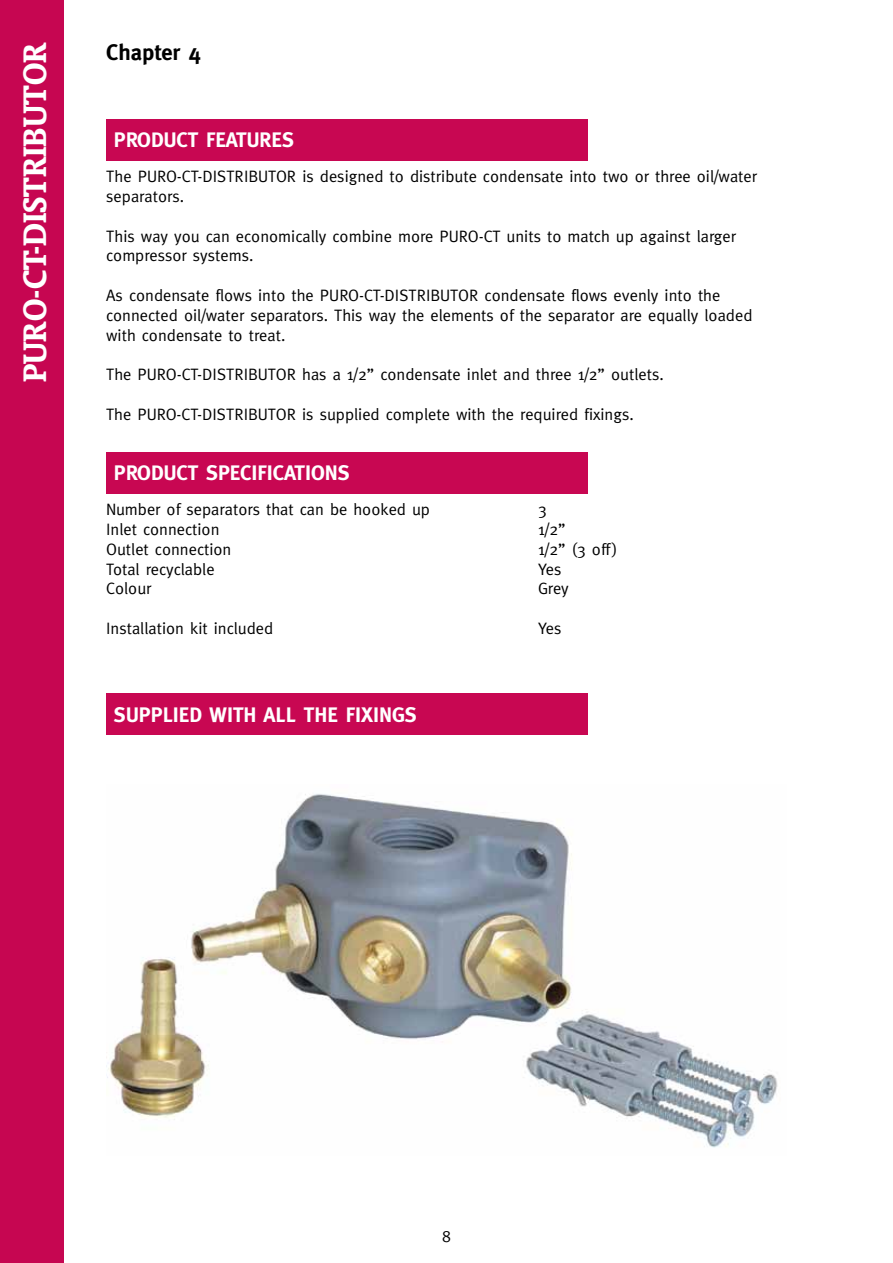
<style>
.page{position:relative;width:893px;height:1263px;background:#fff}
.page>*{position:absolute;margin:0;border:0;box-sizing:border-box;transform-origin:0 0}
.t1{font:700 37.2px "Oranda BT";color:#fff}
.t2{font:700 22.5px "Meta";color:#000}
.t3{font:700 21px "Meta";color:#fff}
.t4{font:16.5px/19.8px "Meta";color:#000}
</style>
<div class="page">
<div style="left:0;top:0;width:64px;height:1263px;background:#c60651"></div>
<div style="left:106px;top:119px;width:482px;height:42px;background:#c80752"></div>
<div style="left:106px;top:452px;width:482px;height:41px;background:#c80752"></div>
<div style="left:106px;top:693px;width:482px;height:42px;background:#c80752"></div>
<img style="left:106px;top:794px;width:672px;height:354px">
<h1 class="t1" style="left:12px;top:382px;width:341px;rotate:-90deg">PURO-CT-DISTRIBUTOR</h1>
<h2 class="t2" style="left:106px;top:39px;width:96px">CHAPTER 4</h2>
<p class="t3" style="left:114px;top:128px;width:182px">PRODUCT FEATURES</p>
<p class="t4" style="left:106px;top:166px;width:652px">The PURO-CT-DISTRIBUTOR is designed to distribute condensate into two or three oil/water separators.</p>
<p class="t4" style="left:106px;top:226px;width:631px">This way you can economically combine more PURO-CT units to match up against larger compressor systems.</p>
<p class="t4" style="left:106px;top:285px;width:648px">As condensate flows into the PURO-CT-DISTRIBUTOR condensate flows evenly into the connected oil/water separators. This way the elements of the separator are equally loaded with condensate to treat.</p>
<p class="t4" style="left:106px;top:364px;width:559px">The PURO-CT-DISTRIBUTOR has a 1/2” condensate inlet and three 1/2” outlets.</p>
<p class="t4" style="left:106px;top:404px;width:529px">The PURO-CT-DISTRIBUTOR is supplied complete with the required fixings.</p>
<p class="t3" style="left:114px;top:461px;width:237px">PRODUCT SPECI FICATIONS</p>
<p class="t4" style="left:106px;top:499px;width:325px">Number of separators that can be hooked up</p>
<p class="t4" style="left:538px;top:499px;width:10px">3</p>
<p class="t4" style="left:106px;top:519px;width:115px">Inlet connection</p>
<p class="t4" style="left:538px;top:519px;width:29px">1/2”</p>
<p class="t4" style="left:106px;top:539px;width:127px">Outlet connection</p>
<p class="t4" style="left:538px;top:539px;width:81px">1/2” (3 off )</p>
<p class="t4" style="left:106px;top:559px;width:110px">Total recyclable</p>
<p class="t4" style="left:538px;top:559px;width:25px">Yes</p>
<p class="t4" style="left:106px;top:579px;width:47px">Colour</p>
<p class="t4" style="left:538px;top:579px;width:32px">Grey</p>
<p class="t4" style="left:106px;top:618px;width:169px">Installation kit included</p>
<p class="t4" style="left:538px;top:618px;width:25px">Yes</p>
<p class="t3" style="left:114px;top:702px;width:304px">SUPPLIED WITH ALL THE FIXINGS</p>
<p class="t4" style="left:442px;top:1226px;width:10px">8</p>
</div>
